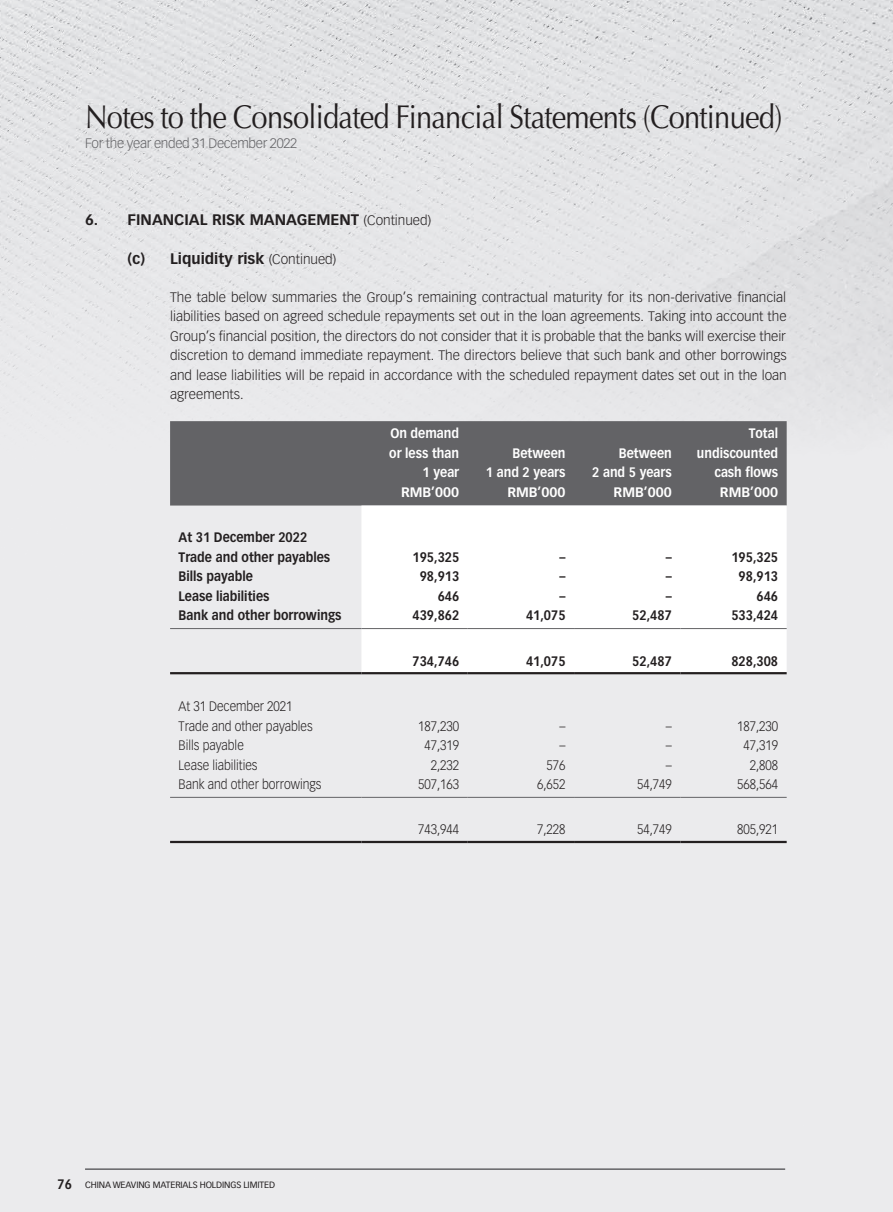
<style>
.page{position:relative;width:893px;height:1212px;background:#fff}
.page>*{position:absolute;margin:0;border:0;box-sizing:border-box;transform-origin:0 0}
.t1{font:33px "Optima LT Std";letter-spacing:-.025em;color:#231f20;scale:.88 1}
.t2{font:700 15px "Vectora LT Std";color:#231f20}
.t3{font:300 13.5px/19.5px "Vectora LT Std";color:#231f20;text-align:justify}
.t4{font:300 13.5px/19.5px "Vectora LT Std";color:#231f20;scale:.9 1}
.t5{font:700 13.5px/19.5px "Vectora LT Std";color:#231f20;scale:.9 1}
.t6{font:700 13.5px/19.5px "Vectora LT Std";color:#fff;text-align:right;scale:.9 1}
.t7{font:300 13.5px "Vectora LT Std";letter-spacing:-.025em;color:#636366}
.t8{font:700 13.5px "Vectora LT Std";color:#fff}
.t9{font:9px "Vectora LT Std";letter-spacing:-.01em;color:#231f20}
.s1{font-weight:300;font-size:13.5px}
.s2{font-weight:700;font-size:13.5px}
</style>
<div class="page">
<img style="left:0;top:0;width:893px;height:1212px">
<hr style="left:85px;top:1168px;width:700px;height:2px;background:#636366">
<div style="left:170px;top:421px;width:617px;height:84px;background:#636366"></div>
<svg style="left:361px;top:505px;width:426px;height:167px"></svg>
<hr style="left:170px;top:628px;width:191px;height:1px;background:#636366">
<hr style="left:361px;top:628px;width:107px;height:1px;background:#636366">
<hr style="left:468px;top:628px;width:106px;height:1px;background:#636366">
<hr style="left:574px;top:628px;width:106px;height:1px;background:#636366">
<hr style="left:680px;top:628px;width:107px;height:1px;background:#636366">
<hr style="left:170px;top:672px;width:191px;height:2px;background:#231f20">
<hr style="left:361px;top:672px;width:107px;height:2px;background:#231f20">
<hr style="left:468px;top:672px;width:106px;height:2px;background:#231f20">
<hr style="left:574px;top:672px;width:106px;height:2px;background:#231f20">
<hr style="left:680px;top:672px;width:107px;height:2px;background:#231f20">
<hr style="left:170px;top:797px;width:191px;height:1px;background:#636366">
<hr style="left:361px;top:797px;width:107px;height:1px;background:#636366">
<hr style="left:468px;top:797px;width:106px;height:1px;background:#636366">
<hr style="left:574px;top:797px;width:106px;height:1px;background:#636366">
<hr style="left:680px;top:797px;width:107px;height:1px;background:#636366">
<hr style="left:170px;top:841px;width:191px;height:2px;background:#231f20">
<hr style="left:361px;top:841px;width:107px;height:2px;background:#231f20">
<hr style="left:468px;top:841px;width:106px;height:2px;background:#231f20">
<hr style="left:574px;top:841px;width:106px;height:2px;background:#231f20">
<hr style="left:680px;top:841px;width:107px;height:2px;background:#231f20">
<h1 class="t1" style="left:85px;top:97px;width:794px">Notes to the Consolidated Financial Statements (Continued)</h1>
<p class="t7" style="left:85px;top:135px;width:214px">For the year ended 31 December 2022</p>
<p class="t2" style="left:85px;top:211px;width:348px">6. FINANCIAL RISK MANAGEMENT <span class="s1">(Continued)</span></p>
<p class="t2" style="left:128px;top:250px;width:210px">(c) Liquidity risk <span class="s1">(Continued)</span></p>
<p class="t3" style="left:170px;top:287px;width:618px">The table below summaries the Group’s remaining contractual maturity for its non-derivative financial liabilities based on agreed schedule repayments set out in the loan agreements. Taking into account the Group’s financial position, the directors do not consider that it is probable that the banks will exercise their discretion to demand immediate repayment. The directors believe that such bank and other borrowings and lease liabilities will be repaid in accordance with the scheduled repayment dates set out in the loan agreements.</p>
<p class="t6" style="left:389px;top:424px;width:79px">On demand or less than<br>1 year</p>
<p class="t6" style="left:697px;top:424px;width:92px">Total undiscounted cash flows</p>
<p class="t6" style="left:486px;top:443px;width:90px">Between<br>1 and 2 years</p>
<p class="t6" style="left:592px;top:443px;width:90px">Between<br>2 and 5 years</p>
<p class="t5" style="left:179px;top:528px;width:170px">At 31 December 2022<br>Trade and other payables</p>
<p class="t8" style="left:401px;top:484px;width:60px">RMB’000</p>
<p class="t8" style="left:507px;top:484px;width:60px">RMB’000</p>
<p class="t8" style="left:614px;top:484px;width:60px">RMB’000</p>
<p class="t8" style="left:720px;top:484px;width:60px">RMB’000</p>
<p class="t5" style="left:412px;top:547px;width:53px">195,325</p>
<p class="t5" style="left:559px;top:547px;width:8px">–</p>
<p class="t5" style="left:666px;top:547px;width:8px">–</p>
<p class="t5" style="left:731px;top:547px;width:53px">195,325</p>
<p class="t5" style="left:179px;top:567px;width:84px">Bills payable</p>
<p class="t5" style="left:420px;top:567px;width:45px">98,913</p>
<p class="t5" style="left:559px;top:567px;width:8px">–</p>
<p class="t5" style="left:666px;top:567px;width:8px">–</p>
<p class="t5" style="left:739px;top:567px;width:45px">98,913</p>
<p class="t5" style="left:179px;top:586px;width:103px">Lease liabilities</p>
<p class="t5" style="left:438px;top:586px;width:25px">646</p>
<p class="t5" style="left:559px;top:586px;width:8px">–</p>
<p class="t5" style="left:666px;top:586px;width:8px">–</p>
<p class="t5" style="left:757px;top:586px;width:25px">646</p>
<p class="t5" style="left:179px;top:606px;width:183px">Bank and other borrowings</p>
<p class="t5" style="left:412px;top:606px;width:53px">439,862</p>
<p class="t5" style="left:526px;top:606px;width:45px">41,075</p>
<p class="t5" style="left:632px;top:606px;width:45px">52,487</p>
<p class="t5" style="left:731px;top:606px;width:53px">533,424</p>
<p class="t5" style="left:412px;top:651px;width:53px">734,746</p>
<p class="t5" style="left:526px;top:651px;width:45px">41,075</p>
<p class="t5" style="left:632px;top:651px;width:45px">52,487</p>
<p class="t5" style="left:731px;top:651px;width:53px">828,308</p>
<p class="t4" style="left:179px;top:697px;width:151px">At 31 December 2021<br>Trade and other payables</p>
<p class="t4" style="left:418px;top:716px;width:47px">187,230</p>
<p class="t4" style="left:559px;top:716px;width:8px">–</p>
<p class="t4" style="left:666px;top:716px;width:8px">–</p>
<p class="t4" style="left:737px;top:716px;width:47px">187,230</p>
<p class="t4" style="left:179px;top:736px;width:74px">Bills payable</p>
<p class="t4" style="left:424px;top:736px;width:40px">47,319</p>
<p class="t4" style="left:559px;top:736px;width:8px">–</p>
<p class="t4" style="left:666px;top:736px;width:8px">–</p>
<p class="t4" style="left:743px;top:736px;width:40px">47,319</p>
<p class="t4" style="left:179px;top:755px;width:89px">Lease liabilities</p>
<p class="t4" style="left:431px;top:755px;width:33px">2,232</p>
<p class="t4" style="left:547px;top:755px;width:23px">576</p>
<p class="t4" style="left:666px;top:755px;width:8px">–</p>
<p class="t4" style="left:750px;top:755px;width:33px">2,808</p>
<p class="t4" style="left:179px;top:775px;width:160px">Bank and other borrowings</p>
<p class="t4" style="left:418px;top:775px;width:47px">507,163</p>
<p class="t4" style="left:537px;top:775px;width:33px">6,652</p>
<p class="t4" style="left:637px;top:775px;width:40px">54,749</p>
<p class="t4" style="left:737px;top:775px;width:47px">568,564</p>
<p class="t4" style="left:418px;top:820px;width:47px">743,944</p>
<p class="t4" style="left:537px;top:820px;width:33px">7,228</p>
<p class="t4" style="left:637px;top:820px;width:40px">54,749</p>
<p class="t4" style="left:737px;top:820px;width:47px">805,921</p>
<p class="t9" style="left:58px;top:1179px;width:219px"><span class="s2">76</span> CHINA WEAVING MATERIALS HOLDINGS LIMITED</p>
</div>
